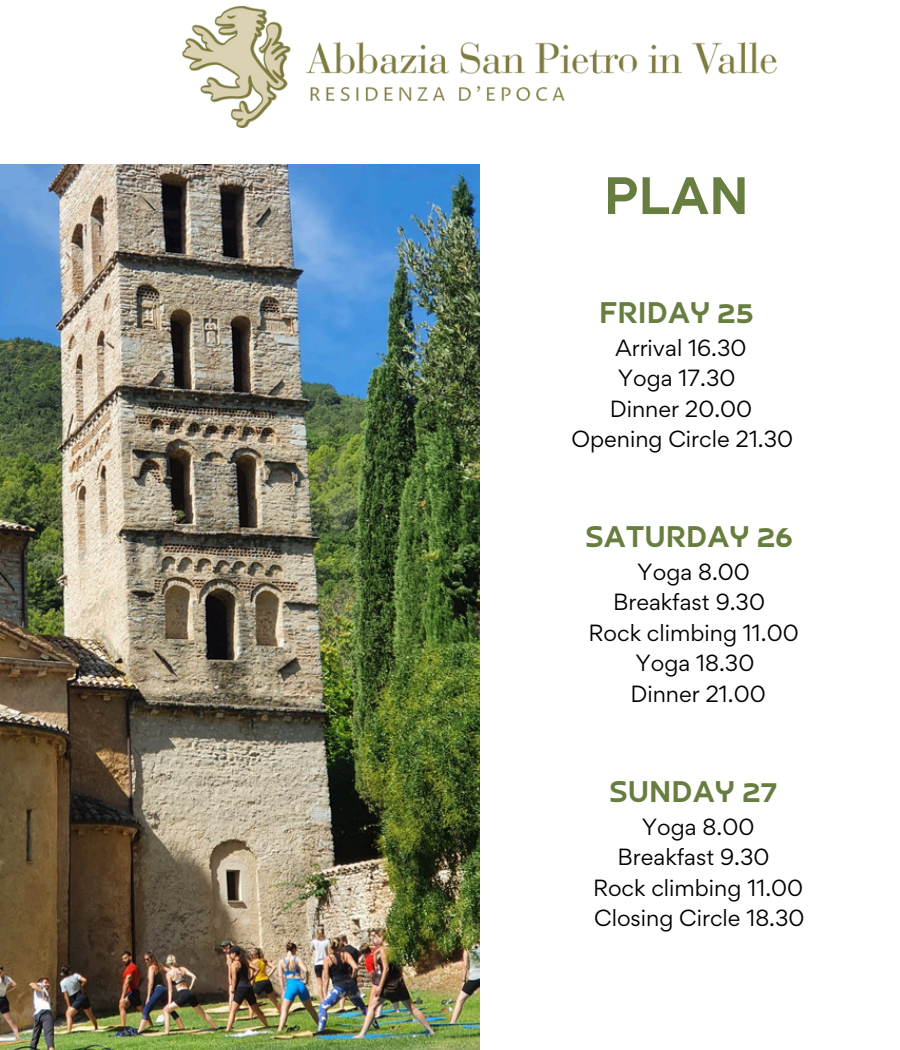
<style>
.page{position:relative;width:900px;height:1050px;background:#fff}
.page>*{position:absolute;margin:0;border:0;box-sizing:border-box;transform-origin:0 0}
.t1{font:60px "Croogla 4 F";color:#687e40}
.t2{font:34px "Croogla 4 F";color:#687e40}
.t3{font:20.8px "Gordita";color:#000}
</style>
<div class="page">
<img style="left:0;top:164px;width:479px;height:886px">
<img style="left:182px;top:6px;width:594px;height:122px">
<p class="t1" style="left:604px;top:169px;width:146px">PLAN</p>
<p class="t2" style="left:599px;top:297px;width:156px">FRIDAY 25</p>
<h1 class="t3" style="left:616px;top:334px;width:132px">Arrival 16.30</h1>
<h2 class="t3" style="left:618px;top:364px;width:119px">Yoga 17.30</h2>
<p class="t3" style="left:610px;top:394px;width:144px">Dinner 20.00</p>
<p class="t3" style="left:571px;top:425px;width:223px">Opening Circle 21.30</p>
<p class="t2" style="left:585px;top:522px;width:209px">SATURDAY 26</p>
<p class="t3" style="left:637px;top:558px;width:114px">Yoga 8.00</p>
<h2 class="t3" style="left:613px;top:588px;width:154px">Breakfast 9.30</h2>
<p class="t3" style="left:589px;top:618px;width:212px">Rock climbing 11.00</p>
<p class="t3" style="left:635px;top:649px;width:120px">Yoga 18.30</p>
<p class="t3" style="left:630px;top:680px;width:137px">Dinner 21.00</p>
<p class="t2" style="left:610px;top:776px;width:170px">SUNDAY 27</p>
<p class="t3" style="left:642px;top:813px;width:114px">Yoga 8.00</p>
<h2 class="t3" style="left:618px;top:843px;width:154px">Breakfast 9.30</h2>
<p class="t3" style="left:593px;top:873px;width:212px">Rock climbing 11.00</p>
<p class="t3" style="left:594px;top:904px;width:212px">Closing Circle 18.30</p>
</div>
